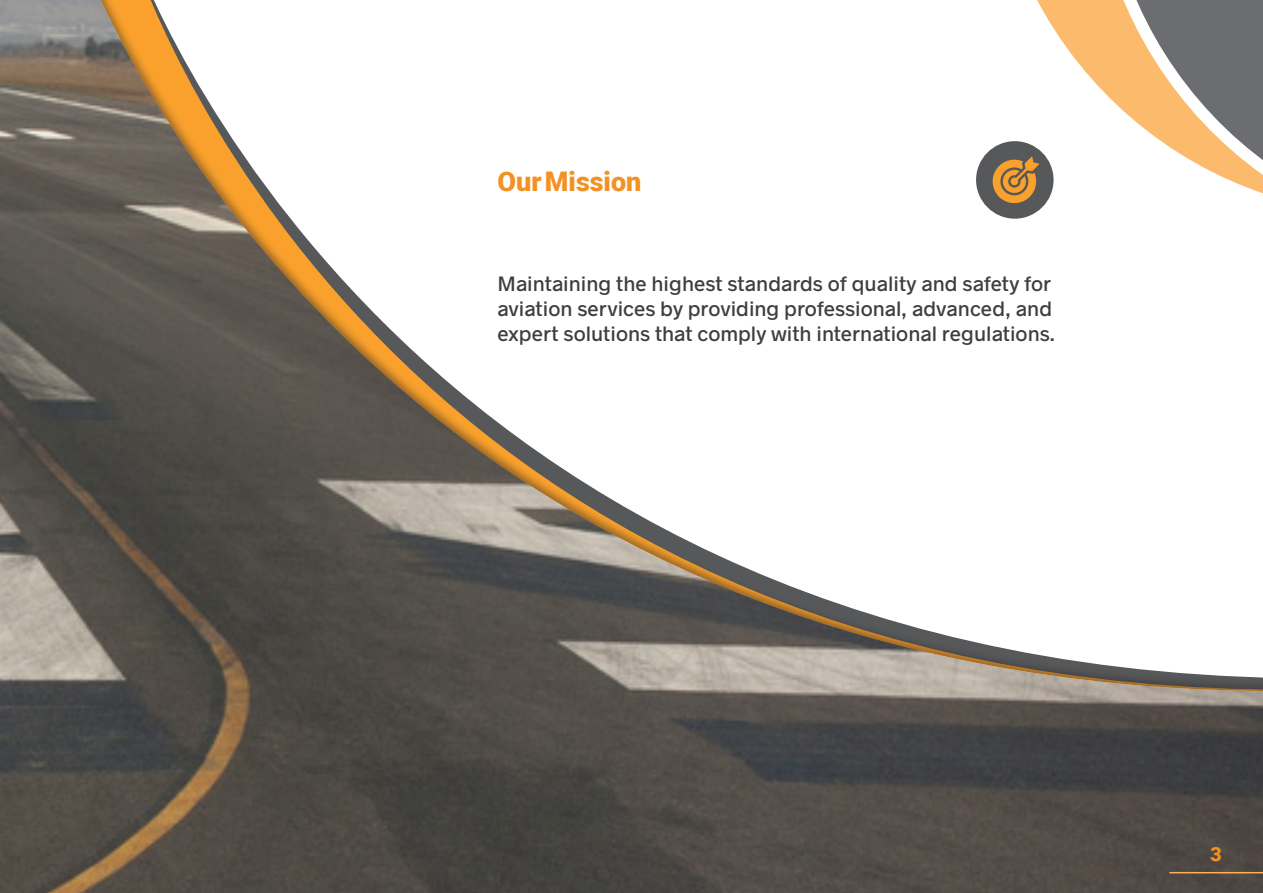
<style>
.page{position:relative;width:1263px;height:893px;background:#fff}
.page>*{position:absolute;margin:0;border:0;box-sizing:border-box;transform-origin:0 0}
.t1{font:900 27px "Dima Moalem";color:#f39223}
.t2{font:500 21px/25.2px "Radnika";color:#3e3e3f}
.t3{font:900 19.5px "Dima Moalem";color:#f39223}
</style>
<div class="page">
<img style="left:0;top:0;width:1263px;height:893px">
<div style="left:976px;top:141px;width:77px;height:78px;background:#57585a;border-radius:50%"></div>
<svg style="left:992px;top:157px;width:47px;height:47px"></svg>
<hr style="left:1169px;top:872px;width:94px;height:1px;background:#fbb259">
<p class="t1" style="left:497px;top:166px;width:145px">Our Mission</p>
<p class="t2" style="left:497px;top:270px;width:559px">Maintaining the highest standards of quality and safety for aviation services by providing professional, advanced, and expert solutions that comply with international regulations.</p>
<p class="t3" style="left:1210px;top:842px;width:13px">3</p>
</div>
